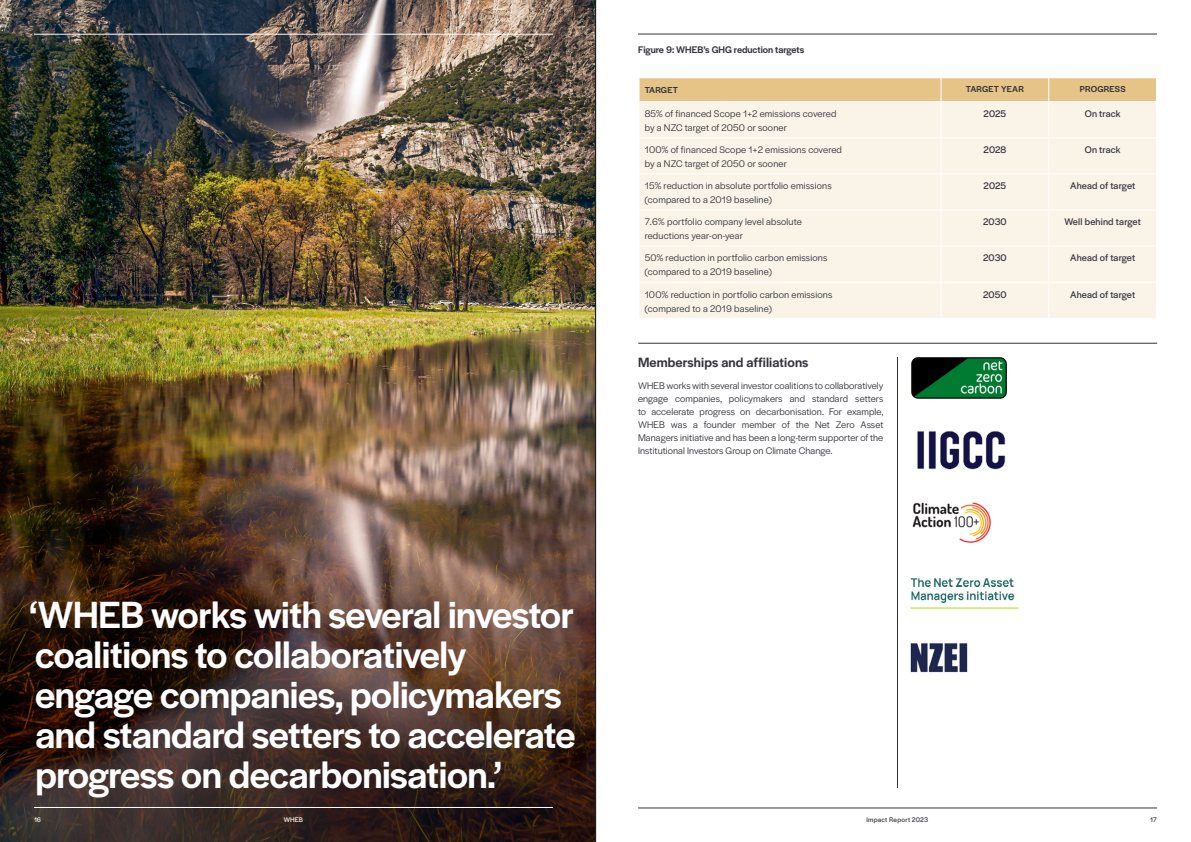
<style>
.page{position:relative;width:1191px;height:842px;background:#fff}
.page>*{position:absolute;margin:0;border:0;box-sizing:border-box;transform-origin:0 0}
.t1{font:500 39.4px/40px "Halyard Display";letter-spacing:-.01em;color:#fff}
.t2{font:500 14px "Halyard Display";letter-spacing:.01em;color:#33333b}
.t3{font:10px/14px "Halyard Display";letter-spacing:.02em;color:#33333b}
.t4{font:10px "Halyard Display";letter-spacing:.015em;color:#33333b}
.t5{font:500 10px "Halyard Display";color:#33333b}
.t6{font:500 9px "Halyard Display";letter-spacing:.025em;color:#33333b}
.t7{font:7px "Halyard Display";letter-spacing:.04em;color:#33333b}
.t8{font:7px "Halyard Display";letter-spacing:.01em;color:#fff}
</style>
<div class="page">
<img style="left:0;top:0;width:595px;height:435px">
<img style="left:0;top:435px;width:595px;height:407px">
<hr style="left:638px;top:343px;width:519px;height:1px;background:#33333b">
<img style="left:917px;top:431px;width:89px;height:39px">
<img style="left:910px;top:578px;width:109px;height:31px">
<img style="left:911px;top:358px;width:95px;height:41px">
<img style="left:912px;top:502px;width:79px;height:41px">
<div style="left:640px;top:102px;width:516px;height:216px;background:#faf3e7"></div>
<div style="left:639px;top:78px;width:517px;height:23px;background:#e6c488"></div>
<hr style="left:940px;top:102px;width:1px;height:36px;background:#fff">
<hr style="left:1048px;top:102px;width:1px;height:36px;background:#fff">
<hr style="left:639px;top:138px;width:81px;height:1px;background:#fff">
<hr style="left:720px;top:138px;width:221px;height:1px;background:#fff">
<hr style="left:941px;top:138px;width:107px;height:1px;background:#fff">
<hr style="left:940px;top:138px;width:1px;height:36px;background:#fff">
<hr style="left:1048px;top:138px;width:108px;height:1px;background:#fff">
<hr style="left:1048px;top:138px;width:1px;height:36px;background:#fff">
<hr style="left:639px;top:174px;width:81px;height:1px;background:#fff">
<hr style="left:720px;top:174px;width:221px;height:1px;background:#fff">
<hr style="left:941px;top:174px;width:107px;height:1px;background:#fff">
<hr style="left:940px;top:174px;width:1px;height:36px;background:#fff">
<hr style="left:1048px;top:174px;width:108px;height:1px;background:#fff">
<hr style="left:1048px;top:174px;width:1px;height:36px;background:#fff">
<hr style="left:639px;top:210px;width:81px;height:1px;background:#fff">
<hr style="left:720px;top:210px;width:221px;height:1px;background:#fff">
<hr style="left:941px;top:210px;width:107px;height:1px;background:#fff">
<hr style="left:940px;top:210px;width:1px;height:36px;background:#fff">
<hr style="left:1048px;top:210px;width:108px;height:1px;background:#fff">
<hr style="left:1048px;top:210px;width:1px;height:36px;background:#fff">
<hr style="left:639px;top:246px;width:81px;height:1px;background:#fff">
<hr style="left:720px;top:246px;width:221px;height:1px;background:#fff">
<hr style="left:941px;top:246px;width:107px;height:1px;background:#fff">
<hr style="left:940px;top:246px;width:1px;height:36px;background:#fff">
<hr style="left:1048px;top:246px;width:108px;height:1px;background:#fff">
<hr style="left:1048px;top:246px;width:1px;height:36px;background:#fff">
<hr style="left:639px;top:282px;width:81px;height:1px;background:#fff">
<hr style="left:720px;top:282px;width:221px;height:1px;background:#fff">
<hr style="left:941px;top:282px;width:107px;height:1px;background:#fff">
<hr style="left:940px;top:282px;width:1px;height:36px;background:#fff">
<hr style="left:1048px;top:282px;width:108px;height:1px;background:#fff">
<hr style="left:1048px;top:282px;width:1px;height:36px;background:#fff">
<hr style="left:897px;top:357px;width:1px;height:431px;background:#33333b">
<img style="left:910px;top:643px;width:58px;height:30px">
<hr style="left:638px;top:808px;width:519px;height:1px;background:#33333b">
<hr style="left:638px;top:34px;width:519px;height:1px;background:#33333b">
<hr style="left:595px;top:0;width:1px;height:842px;background:#1d1d1b">
<hr style="left:34px;top:807px;width:519px;height:1px;background:#fff">
<hr style="left:34px;top:34px;width:519px;height:1px;background:#fff">
<p class="t5" style="left:638px;top:43px;width:168px">Figure 9: WHEB’s GHG reduction targets</p>
<p class="t6" style="left:644px;top:84px;width:35px">TARGET</p>
<p class="t6" style="left:966px;top:83px;width:59px">TARGET YEAR</p>
<p class="t6" style="left:1079px;top:83px;width:47px">PROGRESS</p>
<p class="t3" style="left:644px;top:106px;width:193px">85% of financed Scope 1+2 emissions covered by a NZC target of 2050 or sooner</p>
<p class="t4" style="left:983px;top:107px;width:24px">2025</p>
<p class="t4" style="left:1084px;top:107px;width:37px">On track</p>
<p class="t3" style="left:644px;top:142px;width:199px">100% of financed Scope 1+2 emissions covered by a NZC target of 2050 or sooner</p>
<p class="t4" style="left:983px;top:143px;width:24px">2028</p>
<p class="t4" style="left:1084px;top:143px;width:37px">On track</p>
<p class="t3" style="left:644px;top:178px;width:188px">15% reduction in absolute portfolio emissions (compared to a 2019 baseline)</p>
<p class="t4" style="left:983px;top:179px;width:24px">2025</p>
<p class="t4" style="left:1070px;top:179px;width:67px">Ahead of target</p>
<p class="t3" style="left:644px;top:214px;width:159px">7.6% portfolio company level absolute reductions year-on-year</p>
<p class="t4" style="left:983px;top:215px;width:25px">2030</p>
<p class="t4" style="left:1064px;top:215px;width:78px">Well behind target</p>
<p class="t3" style="left:644px;top:251px;width:184px">50% reduction in portfolio carbon emissions (compared to a 2019 baseline)</p>
<p class="t4" style="left:983px;top:251px;width:25px">2030</p>
<p class="t4" style="left:1070px;top:251px;width:67px">Ahead of target</p>
<p class="t3" style="left:644px;top:287px;width:189px">100% reduction in portfolio carbon emissions (compared to a 2019 baseline)</p>
<p class="t4" style="left:983px;top:287px;width:25px">2050</p>
<p class="t4" style="left:1070px;top:287px;width:67px">Ahead of target</p>
<h2 class="t2" style="left:638px;top:353px;width:172px">Memberships and affiliations</h2>
<p class="t3" style="left:638px;top:379px;width:247px;line-height:13px;text-align:justify">WHEB works with several investor coalitions to collaboratively engage companies, policymakers and standard setters to accelerate progress on decarbonisation. For example, WHEB was a founder member of the Net Zero Asset Managers initiative and has been a long-term supporter of the Institutional Investors Group on Climate Change.</p>
<h1 class="t1" style="left:29px;top:593px;width:548px">‘WHEB works with several investor coalitions to collaboratively engage companies, policymakers and standard setters to accelerate progress on decarbonisation.’</h1>
<p class="t8" style="left:34px;top:815px;width:9px">16</p>
<p class="t8" style="left:284px;top:815px;width:21px">WHEB</p>
<p class="t7" style="left:866px;top:815px;width:63px">Impact Report 2023</p>
<p class="t7" style="left:1150px;top:815px;width:8px">17</p>
</div>
